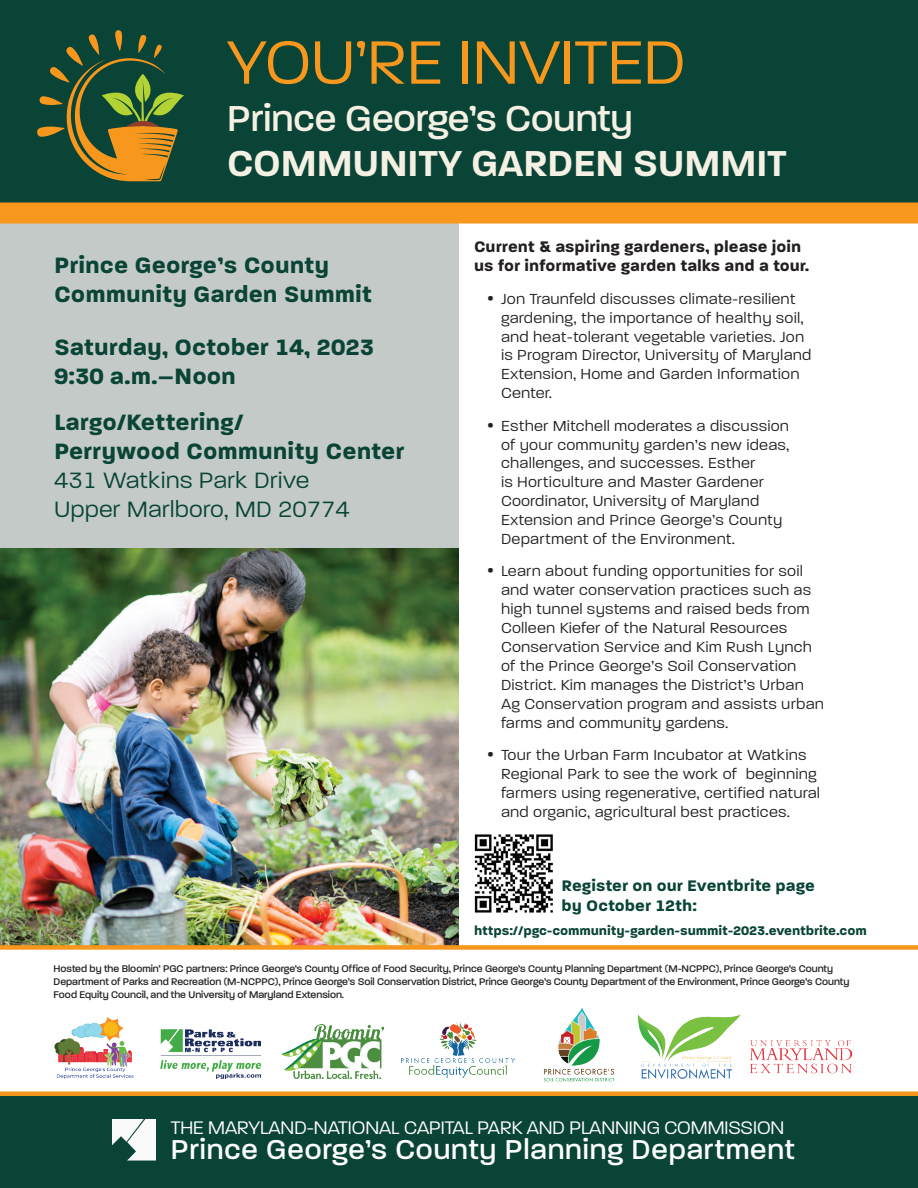
<style>
.page{position:relative;width:918px;height:1188px;background:#fff}
.page>*{position:absolute;margin:0;border:0;box-sizing:border-box;transform-origin:0 0}
.t1{font:300 66.15px "Paralucent";letter-spacing:.01em;color:#f7971d}
.t2{font:600 39px "Paralucent";color:#f4f0e3}
.t3{font:500 39px "Paralucent";color:#f4f0e3}
.t4{font:500 29.55px "Paralucent";letter-spacing:.03em;color:#fff}
.t5{font:700 24px/28.8px "Paralucent Text";color:#094436}
.t6{font:24px/28.8px "Paralucent Text";color:#094436}
.t7{font:300 19.65px "Paralucent";color:#fff}
.t8{font:700 16.5px/19.8px "Paralucent Text";color:#231f20}
.t9{font:700 16.5px/19.8px "Paralucent Text";color:#094436}
.t10{font:15.75px/18.9px "Paralucent Text";letter-spacing:.01em;color:#231f20}
.t11{font:700 13.5px "Paralucent Text";letter-spacing:-.01em;color:#094436}
.t12{font:500 10.5px/12.6px "Paralucent";color:#231f20}
.s1{font-size:18px}
</style>
<div class="page">
<div style="left:1px;top:224px;width:458px;height:350px;background:#c4cac8"></div>
<img style="left:0;top:549px;width:459px;height:396px">
<div style="left:0;top:0;width:918px;height:203px;background:#094436"></div>
<div style="left:0;top:1093px;width:918px;height:95px;background:#094436"></div>
<div style="left:0;top:1091px;width:918px;height:5px;background:#f7971d"></div>
<img style="left:112px;top:1120px;width:43px;height:40px">
<div style="left:0;top:202px;width:918px;height:22px;background:#f7971d"></div>
<img style="left:282px;top:1025px;width:102px;height:54px">
<img style="left:402px;top:1022px;width:113px;height:56px">
<img style="left:543px;top:1008px;width:72px;height:74px">
<img style="left:639px;top:1014px;width:102px;height:65px">
<img style="left:750px;top:1041px;width:102px;height:33px">
<svg style="left:37px;top:30px;width:147px;height:151px"></svg>
<div style="left:0;top:945px;width:918px;height:5px;background:#f7971d"></div>
<img style="left:474px;top:834px;width:79px;height:79px">
<img style="left:54px;top:1017px;width:80px;height:61px">
<img style="left:161px;top:1030px;width:100px;height:49px">
<h1 class="t1" style="left:227px;top:24px;width:460px">YOU’RE INVITED</h1>
<h2 class="t3" style="left:227px;top:95px;width:407px">Prince George’s County</h2>
<h2 class="t2" style="left:227px;top:140px;width:561px">COMMUNITY GARDEN SUMMIT</h2>
<h3 class="t5" style="left:54px;top:251px;width:319px">Prince George’s County<br>Community Garden Summit</h3>
<h3 class="t5" style="left:54px;top:333px;width:322px">Saturday, October 14, 2023<br>9:30 a.m.–Noon</h3>
<h3 class="t5" style="left:54px;top:408px;width:352px">Largo/Kettering/<br>Perrywood Community Center</h3>
<h3 class="t6" style="left:54px;top:466px;width:298px">431 Watkins Park Drive<br>Upper Marlboro, MD 20774</h3>
<p class="t8" style="left:474px;top:236px;width:337px">Current &amp; aspiring gardeners, please join us for informative garden talks and a tour.</p>
<p class="t10" style="left:501px;top:289px;width:312px;text-indent:-14px"><span class="s1">•</span> Jon Traunfeld discusses climate-resilient gardening, the importance of healthy soil, and heat-tolerant vegetable varieties. Jon is Program Director, University of Maryland Extension, Home and Garden Information Center.</p>
<p class="t10" style="left:501px;top:416px;width:290px;text-indent:-14px"><span class="s1">•</span> Esther Mitchell moderates a discussion of your community garden’s new ideas, challenges, and successes. Esther<br>is Horticulture and Master Gardener Coordinator, University of Maryland Extension and Prince George’s County Department of the Environment.</p>
<p class="t10" style="left:501px;top:562px;width:325px;text-indent:-14px"><span class="s1">•</span> Learn about funding opportunities for soil and water conservation practices such as high tunnel systems and raised beds from Colleen Kiefer of the Natural Resources Conservation Service and Kim Rush Lynch of the Prince George’s Soil Conservation District. Kim manages the District’s Urban Ag Conservation program and assists urban farms and community gardens.</p>
<p class="t10" style="left:501px;top:745px;width:321px;text-indent:-14px"><span class="s1">•</span> Tour the Urban Farm Incubator at Watkins Regional Park to see the work of beginning farmers using regenerative, certified natural and organic, agricultural best practices.</p>
<p class="t9" style="left:562px;top:876px;width:255px">Register on our Eventbrite page by October 12th:</p>
<p class="t11" style="left:474px;top:922px;width:394px">https://pgc-community-garden-summit-2023.eventbrite.com</p>
<p class="t12" style="left:54px;top:963px;width:797px">Hosted by the Bloomin’ PGC partners: Prince George’s County Office of Food Security, Prince George’s County Planning Department (M-NCPPC), Prince George’s County<br>Department of Parks and Recreation (M-NCPPC), Prince George’s Soil Conservation District, Prince George’s County Department of the Environment, Prince George’s County<br>Food Equity Council, and the University of Maryland Extension.</p>
<p class="t7" style="left:171px;top:1117px;width:615px">THE MARYLAND-NATIONAL CAPITAL PARK AND PLANNING COMMISSION</p>
<h3 class="t4" style="left:171px;top:1132px;width:626px">Prince George’s County Planning Department</h3>
</div>
